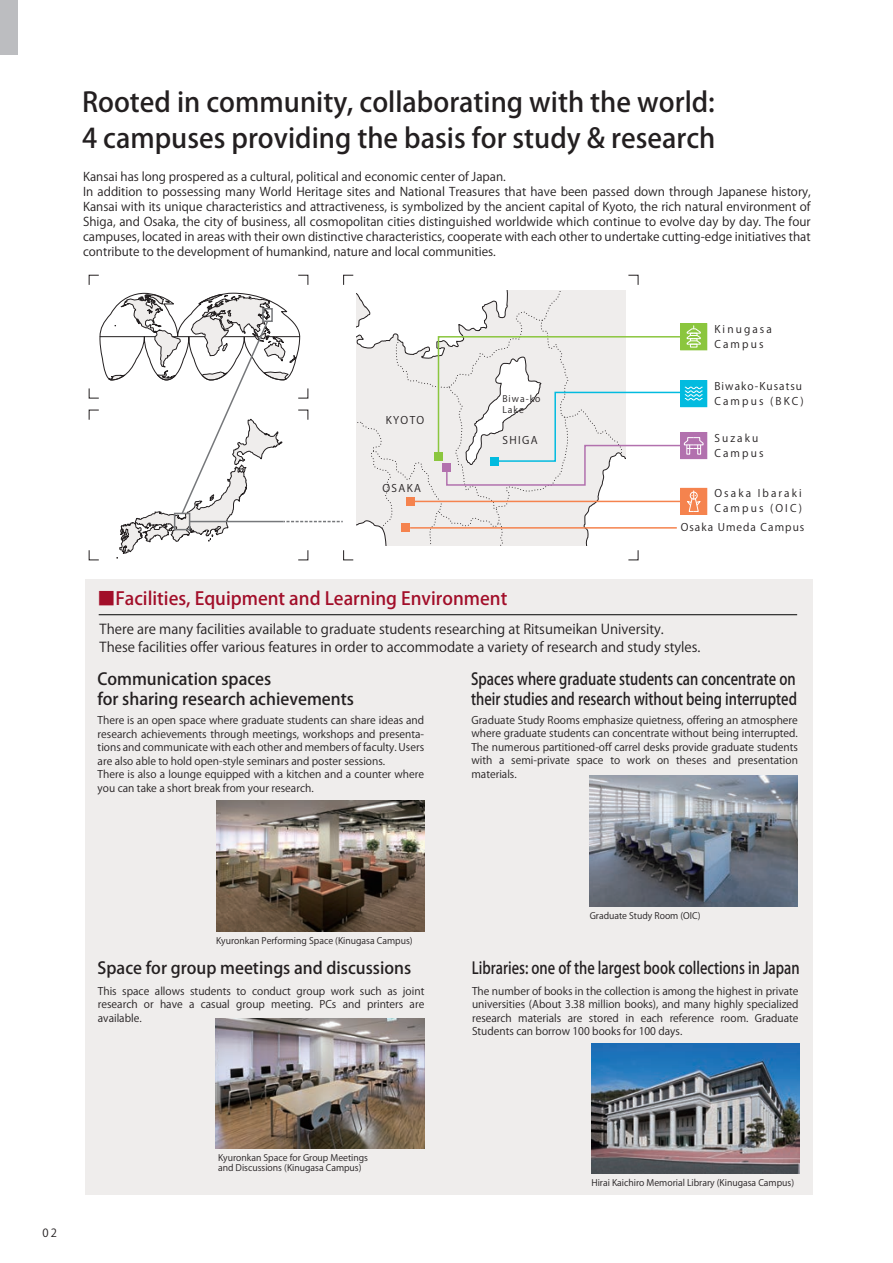
<style>
.page{position:relative;width:893px;height:1263px;background:#fff}
.page>*{position:absolute;margin:0;border:0;box-sizing:border-box;transform-origin:0 0}
.t1{font:500 27px/36px "Koz Go Pro";color:#231f20}
.t2{font:500 18px "Koz Go Pro";color:#a20e29}
.t3{font:500 16.5px/19.5px "Koz Go Pro";color:#231f20;scale:.83 1}
.t4{font:500 16.5px/19.5px "Koz Go Pro";color:#231f20}
.t5{font:13.5px/18px "Koz Go Pro";color:#231f20}
.t6{font:12px/15px "Koz Go Pro";color:#231f20}
.t7{font:11.25px "Koz Go Pro";color:#231f20}
.t8{font:10.5px/13.5px "Koz Go Pro";color:#231f20;text-align:justify}
.t9{font:10.5px/15px "Koz Go Pro";letter-spacing:.2em;color:#231f20}
.t10{font:10.5px/15px "Koz Go Pro";letter-spacing:.1em;color:#231f20}
.t11{font:9px/10.5px "Koz Go Pro";color:#231f20}
.t12{font:9px/10.5px "Koz Go Pro";letter-spacing:.11em;color:#231f20}
</style>
<div class="page">
<div style="left:0;top:0;width:17px;height:55px;background:#bcbdc0"></div>
<div style="left:681px;top:381px;width:26px;height:26px;background:#02bbdf"></div>
<div style="left:681px;top:432px;width:26px;height:27px;background:#b271ae"></div>
<div style="left:681px;top:488px;width:26px;height:26px;background:#f5834e"></div>
<div style="left:681px;top:324px;width:26px;height:26px;background:#8bc63e"></div>
<svg style="left:89px;top:275px;width:615px;height:285px"></svg>
<div style="left:85px;top:579px;width:727px;height:615px;background:#efedec"></div>
<hr style="left:99px;top:614px;width:698px;height:1px;background:#030303">
<img style="left:590px;top:776px;width:208px;height:130px">
<img style="left:216px;top:801px;width:208px;height:130px">
<img style="left:216px;top:1018px;width:208px;height:131px">
<img style="left:591px;top:1043px;width:208px;height:131px">
<h1 class="t1" style="left:82px;top:86px;width:635px">Rooted in community, collaborating with the world:<br>4 campuses providing the basis for study &amp; research</h1>
<p class="t6" style="left:83px;top:170px;width:729px">Kansai has long prospered as a cultural, political and economic center of Japan.<br>In addition to possessing many World Heritage sites and National Treasures that have been passed down through Japanese history, Kansai with its unique characteristics and attractiveness, is symbolized by the ancient capital of Kyoto, the rich natural environment of Shiga, and Osaka, the city of business, all cosmopolitan cities distinguished worldwide which continue to evolve day by day. The four campuses, located in areas with their own distinctive characteristics, cooperate with each other to undertake cutting-edge initiatives that contribute to the development of humankind, nature and local communities.</p>
<p class="t8" style="left:386px;top:414px;width:40px">KYOTO</p>
<p class="t8" style="left:382px;top:482px;width:40px">OSAKA</p>
<p class="t12" style="left:502px;top:394px;width:40px">Biwa-ko<br>Lake</p>
<p class="t8" style="left:502px;top:433px;width:37px">SHIGA</p>
<h2 class="t2" style="left:97px;top:587px;width:412px">■Facilities, Equipment and Learning Environment</h2>
<p class="t9" style="left:714px;top:322px;width:59px">Kinugasa<br>Campus</p>
<p class="t10" style="left:714px;top:378px;width:91px">Biwako-Kusatsu<br>Campus (BKC)</p>
<p class="t9" style="left:714px;top:430px;width:51px">Suzaku<br>Campus</p>
<p class="t9" style="left:714px;top:486px;width:89px">Osaka Ibaraki<br>Campus (OIC)</p>
<p class="t10" style="left:681px;top:520px;width:125px">Osaka Umeda Campus</p>
<p class="t5" style="left:100px;top:621px;width:602px">There are many facilities available to graduate students researching at Ritsumeikan University.<br>These facilities offer various features in order to accommodate a variety of research and study styles.</p>
<h3 class="t3" style="left:471px;top:670px;width:394px">Spaces where graduate students can concentrate on their studies and research without being interrupted</h3>
<p class="t8" style="left:471px;top:713px;width:328px">Graduate Study Rooms emphasize quietness, offering an atmosphere where graduate students can concentrate without being interrupted.<br>The numerous partitioned-off carrel desks provide graduate students with a semi-private space to work on theses and presentation materials.</p>
<h3 class="t4" style="left:97px;top:670px;width:258px">Communication spaces<br>for sharing research achievements</h3>
<p class="t8" style="left:98px;top:714px;width:328px;text-align:left">There is an open space where graduate students can share ideas and research achievements through meetings, workshops and presenta&shy;tions and communicate with each other and members of faculty. Users are also able to hold open-style seminars and poster sessions.<br>There is also a lounge equipped with a kitchen and a counter where you can take a short break from your research.</p>
<p class="t11" style="left:216px;top:936px;width:198px">Kyuronkan Performing Space (Kinugasa Campus)</p>
<h3 class="t4" style="left:98px;top:959px;width:315px">Space for group meetings and discussions</h3>
<p class="t8" style="left:98px;top:984px;width:328px">This space allows students to conduct group work such as joint research or have a casual group meeting. PCs and printers are available.</p>
<p class="t7" style="left:43px;top:1226px;width:16px">02</p>
<p class="t11" style="left:218px;top:1152px;width:152px">Kyuronkan Space for Group Meetings and Discussions (Kinugasa Campus)</p>
<p class="t11" style="left:590px;top:911px;width:112px">Graduate Study Room (OIC)</p>
<h3 class="t3" style="left:472px;top:959px;width:397px">Libraries: one of the largest book collections in Japan</h3>
<p class="t8" style="left:472px;top:984px;width:328px">The number of books in the collection is among the highest in private universities (About 3.38 million books), and many highly specialized research materials are stored in each reference room. Graduate Students can borrow 100 books for 100 days.</p>
<p class="t11" style="left:591px;top:1177px;width:204px">Hirai Kaichiro Memorial Library (Kinugasa Campus)</p>
</div>
